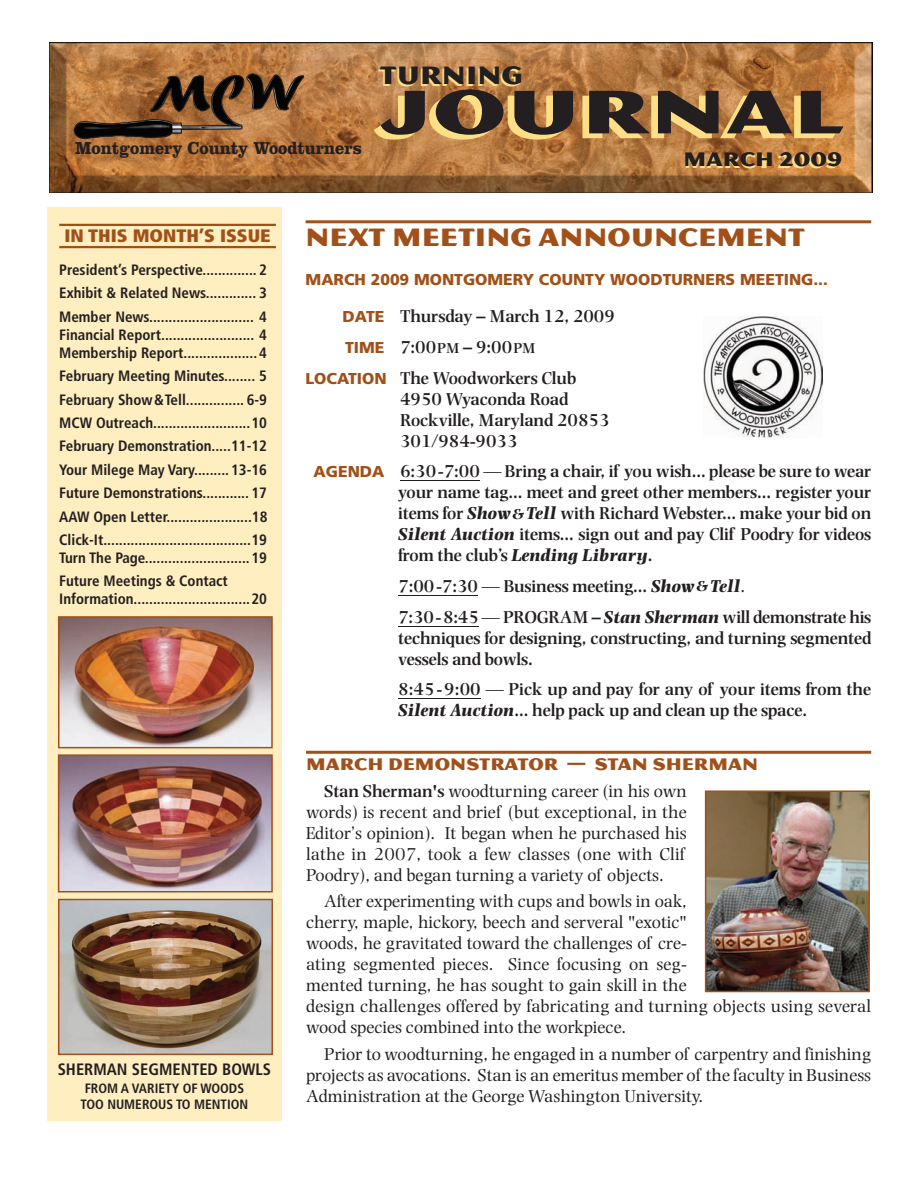
<style>
.page{position:relative;width:918px;height:1188px;background:#fff}
.page>*{position:absolute;margin:0;border:0;box-sizing:border-box;transform-origin:0 0}
.t1{font:66px "Magnesium MVB";color:#231f20;scale:1.3 1}
.t2{font:27px "Magnesium MVB";color:#a15019}
.t3{font:27px "Magnesium MVB";color:#231f20}
.t4{font:21px "Magnesium MVB";color:#231f20}
.t5{font:18px/21px "Photina";color:#231f20}
.t6{font:600 18px/21px "Photina";color:#231f20}
.t7{font:18px "Magnesium MVB";color:#a15019}
.t8{font:700 18px "Clarendon";color:#231f20;scale:.92 1}
.t9{font:900 condensed 18px "Frutiger";color:#a15019;scale:1.08 1}
.t10{font:700 condensed 16.5px "Frutiger";color:#231f20}
.t11{font:900 15.75px "Frutiger";color:#a15019}
.t12{font:700 condensed 15px/23.4px "Frutiger";color:#231f20;text-align:justify}
.t13{font:700 condensed 13.5px/16.2px "Frutiger";color:#231f20;text-align:center}
.s1{color:#ffdf86}
.s2{font-family:"Frutiger";font-weight:900;font-size:15.75px;color:#a15019}
.s3{font-size:15px}
.s4{font-weight:400}
.s5{font-weight:700;font-style:italic}
.s6{font-weight:700;font-style:italic;font-size:15px}
.s7{font-weight:600}
</style>
<div class="page">
<div style="left:47px;top:207px;width:235px;height:914px;background:#feeec0"></div>
<hr style="left:59px;top:224px;width:217px;height:2px;background:#a15019">
<hr style="left:59px;top:246px;width:217px;height:2px;background:#a15019">
<hr style="left:306px;top:220px;width:565px;height:3px;background:#a15019">
<svg style="left:400px;top:480px;width:38px;height:1px"></svg>
<hr style="left:438px;top:480px;width:42px;height:1px;background:#231f20">
<svg style="left:398px;top:595px;width:38px;height:1px"></svg>
<hr style="left:436px;top:595px;width:42px;height:1px;background:#231f20">
<svg style="left:398px;top:626px;width:45px;height:1px"></svg>
<hr style="left:443px;top:626px;width:36px;height:1px;background:#231f20">
<svg style="left:398px;top:698px;width:46px;height:1px"></svg>
<hr style="left:444px;top:698px;width:37px;height:1px;background:#231f20">
<img style="left:703px;top:316px;width:120px;height:121px">
<hr style="left:306px;top:751px;width:565px;height:3px;background:#a15019">
<img style="left:49px;top:43px;width:823px;height:150px">
<svg style="left:74px;top:73px;width:230px;height:66px"></svg>
<img style="left:708px;top:793px;width:159px;height:196px">
<div style="left:705px;top:790px;width:165px;height:202px;border:2px solid #a15019"></div>
<img style="left:61px;top:619px;width:209px;height:126px">
<div style="left:58px;top:616px;width:215px;height:132px;border:2px solid #a15019"></div>
<img style="left:61px;top:757px;width:209px;height:132px">
<div style="left:58px;top:754px;width:215px;height:138px;border:2px solid #a15019"></div>
<img style="left:61px;top:902px;width:209px;height:150px">
<div style="left:58px;top:899px;width:215px;height:156px;border:2px solid #a15019"></div>
<p class="t8" style="left:75px;top:143px;width:313px">Montgomery County Woodturners</p>
<h2 class="t3" style="left:380px;top:59px;width:145px">TURNING</h2>
<h1 class="t1" style="left:380px;top:72px;width:358px">JOURNAL</h1>
<p class="t4" style="left:684px;top:147px;width:159px"><span class="s1">M</span>A<span class="s1">ARC</span>H<span class="s1">Y</span> 2009</p>
<p class="t9" style="left:64px;top:229px;width:193px">IN THIS MONTH’S ISSUE</p>
<p class="t12" style="left:59px;top:259px;width:209px">President’s Perspective.............. 2<br>Exhibit &amp; Related News............. 3<br>Member News........................... 4</p>
<p class="t12" style="left:59px;top:327px;width:209px;line-height:18px">Financial Report........................ 4<br>Membership Report................... 4</p>
<p class="t12" style="left:59px;top:365px;width:210px">February Meeting Minutes........ 5<br>February Show&amp;Tell............... 6-9<br>MCW Outreach.........................10<br>February Demonstration.....11-12<br>Your Milege May Vary......... 13-16<br>Future Demonstrations............ 17<br>AAW Open Letter......................18<br>Click-It......................................19</p>
<p class="t12" style="left:59px;top:547px;width:209px">Turn The Page...........................19<br>Future Meetings &amp; Contact</p>
<p class="t12" style="left:59px;top:589px;width:209px">Information..............................20</p>
<p class="t10" style="left:58px;top:1063px;width:215px">SHERMAN SEGMENTED BOWLS</p>
<p class="t13" style="left:80px;top:1081px;width:169px">FROM A VARIETY OF WOODS<br>TOO NUMEROUS TO MENTION</p>
<h2 class="t2" style="left:306px;top:221px;width:501px">NEXT MEETING ANNOUNCEMENT</h2>
<p class="t11" style="left:306px;top:273px;width:524px">MARCH 2009 MONTGOMERY COUNTY WOODTURNERS MEETING...</p>
<p class="t6" style="left:343px;top:307px;width:274px"><span class="s2">DATE</span> Thursday – March 12, 2009</p>
<p class="t6" style="left:345px;top:338px;width:192px"><span class="s2">TIME</span> 7:00<span class="s3">PM</span> – 9:00<span class="s3">PM</span></p>
<p class="t6" style="left:306px;top:368px;width:272px"><span class="s2">LOCATION</span> The Woodworkers Club</p>
<p class="t6" style="left:400px;top:389px;width:211px">4950 Wyaconda Road<br>Rockville, Maryland 20853<br>301/984-9033</p>
<p class="t6" style="left:398px;top:462px;width:475px;text-align:justify;text-indent:-85px"><span class="s2">AGENDA</span> 6:30-7:00 <span class="s4">—</span> Bring a chair, if you wish... please be sure to wear your name tag... meet and greet other members... register your items for <span class="s5">Show</span><span class="s6">&amp;</span><span class="s5">Tell</span> with Richard Webster... make your bid on <span class="s5">Silent Auction</span> items... sign out and pay Clif Poodry for videos from the club’s <span class="s5">Lending Library</span>.</p>
<p class="t6" style="left:398px;top:572px;width:475px;line-height:30.8px">7:00-7:30 <span class="s4">—</span> Business meeting... <span class="s5">Show</span><span class="s6">&amp;</span><span class="s5">Tell</span><span class="s4">.<br></span>7:30-8:45 <span class="s4">—</span> PROGRAM – <span class="s5">Stan Sherman</span> will demonstrate his</p>
<p class="t6" style="left:398px;top:629px;width:475px">techniques for designing, constructing, and turning segmented vessels and bowls.</p>
<p class="t6" style="left:398px;top:680px;width:475px">8:45-9:00 <span class="s4">—</span> Pick up and pay for any of your items from the<br><span class="s5">Silent Auction</span>... help pack up and clean up the space.</p>
<p class="t7" style="left:306px;top:754px;width:454px">MARCH DEMONSTRATOR — STAN SHERMAN</p>
<p class="t5" style="left:306px;top:782px;width:382px;text-indent:18px"><span class="s7">Stan Sherman's</span> woodturning career (in his own words) is recent and brief (but exceptional, in the Editor’s opinion). It began when he purchased his lathe in 2007, took a few classes (one with Clif Poodry), and began turning a variety of objects.</p>
<p class="t5" style="left:306px;top:892px;width:567px;text-indent:18px">After experimenting with cups and bowls in oak,<br>cherry, maple, hickory, beech and serveral "exotic"<br>woods, he gravitated toward the challenges of cre-<br>ating segmented pieces. Since focusing on seg-<br>mented turning, he has sought to gain skill in the<br>design challenges offered by fabricating and turning objects using several wood species combined into the workpiece.</p>
<p class="t5" style="left:306px;top:1044px;width:567px;text-align:justify;text-indent:18px">Prior to woodturning, he engaged in a number of carpentry and finishing projects as avocations. Stan is an emeritus member of the faculty in Business Administration at the George Washington University.</p>
</div>
